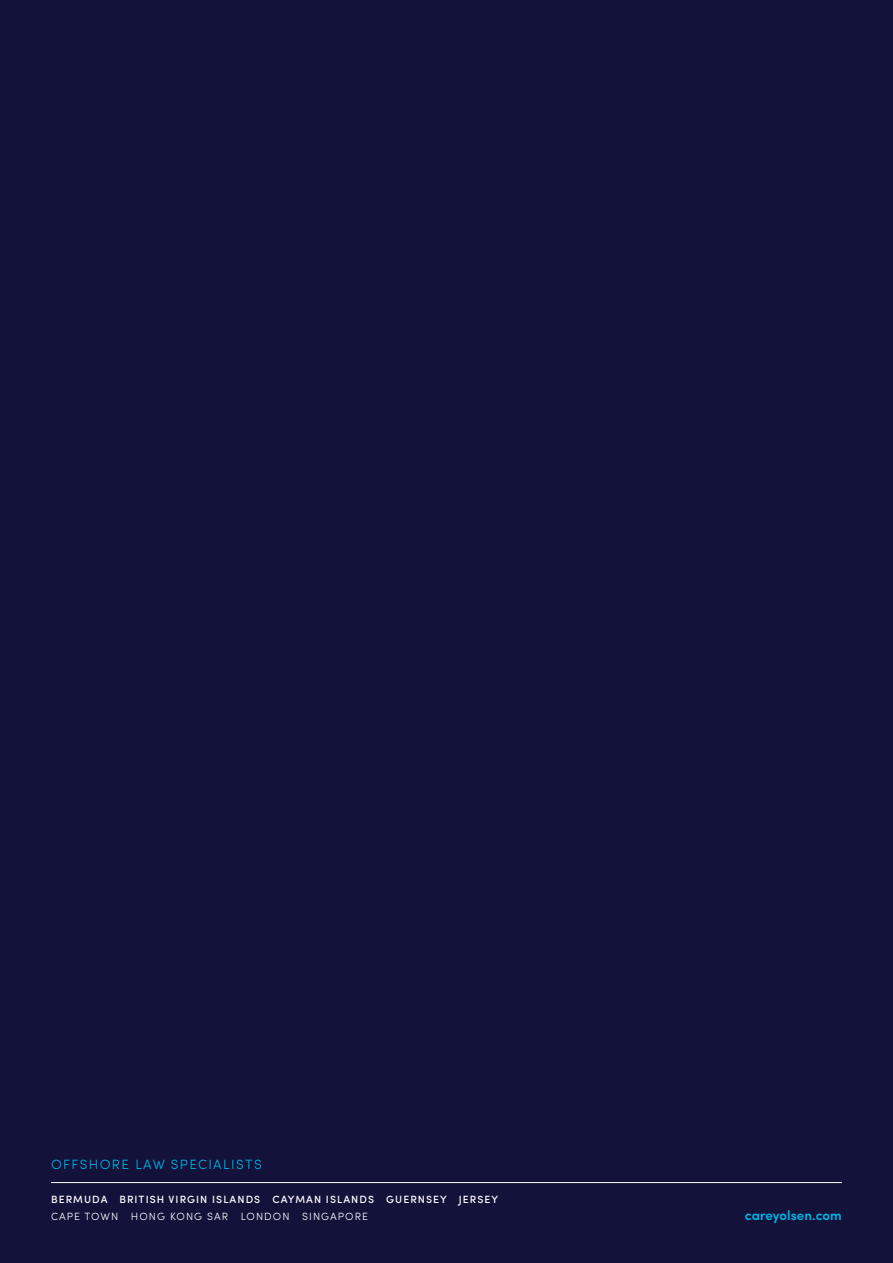
<style>
.page{position:relative;width:893px;height:1263px;background:#13123a}
.page>*{position:absolute;margin:0;border:0;box-sizing:border-box;transform-origin:0 0}
.t1{font:300 13.5px "Sofia Pro";letter-spacing:.1em;color:#00b4e5}
.t2{font:600 13.5px "Sofia Pro";color:#00b4e5}
.t3{font:500 10.5px "Sofia Pro";letter-spacing:.1em;color:#fff}
.t4{font:300 10.5px "Sofia Pro";letter-spacing:.1em;color:#fff}
</style>
<div class="page">
<hr style="left:51px;top:1182px;width:791px;height:1px;background:#fff">
<p class="t1" style="left:51px;top:1155px;width:212px">OFFSHORE LAW SPECIALISTS</p>
<p class="t3" style="left:51px;top:1191px;width:449px">BERMUDA BRITISH VIRGIN ISLANDS CAYMAN ISLANDS GUERNSEY JERSEY</p>
<p class="t4" style="left:51px;top:1209px;width:318px">CAPE TOWN HONG KONG SAR LONDON SINGAPORE</p>
<p class="t2" style="left:745px;top:1205px;width:99px">careyolsen.com</p>
</div>
